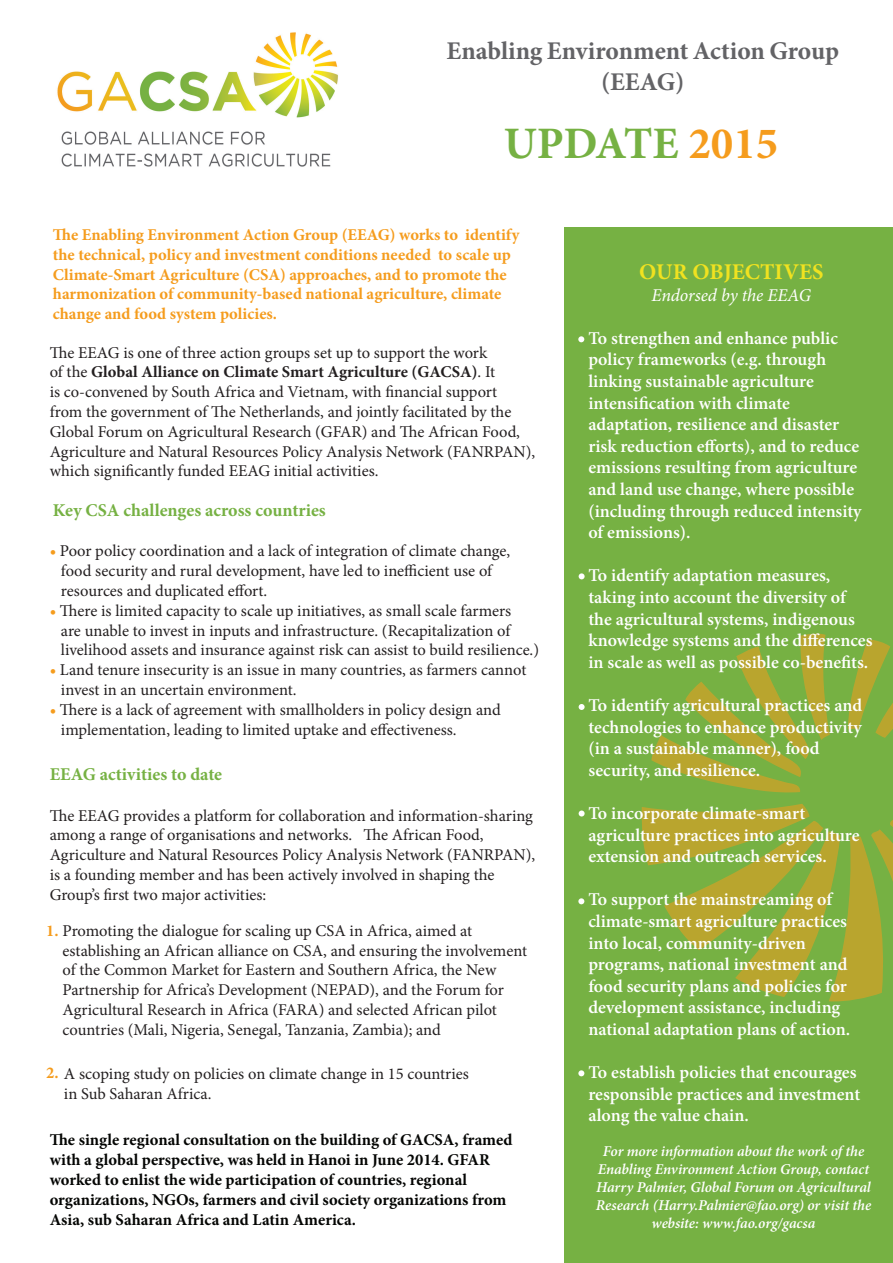
<style>
.page{position:relative;width:893px;height:1263px;background:#fff}
.page>*{position:absolute;margin:0;border:0;box-sizing:border-box;transform-origin:0 0}
.t1{font:700 45px "Minion Pro";color:#76b143}
.t2{font:700 25.5px/30.6px "Minion Pro";letter-spacing:-.005em;color:#636366;text-align:center}
.t3{font:700 22.5px "Minion Pro";color:#f0e220}
.t4{font:600 18px/21.6px "Minion Pro";color:#fff}
.t5{font:700 18px "Minion Pro";color:#76b143}
.t6{font:italic 18px "Minion Pro";letter-spacing:-.005em;color:#fff}
.t7{font:16.5px/19.8px "Minion Pro";color:#231f20}
.t8{font:700 16.5px/19.8px "Minion Pro";color:#040503}
.t9{font:700 16.5px/19.8px "Minion Pro";color:#f59c1d}
.t10{font:italic 600 15px/18px "Minion Pro";letter-spacing:-.005em;color:#fff;text-align:center}
.s1{color:#f59c1d}
.s2{font-weight:700}
.s3{font-weight:700;color:#f59c1d}
</style>
<div class="page">
<div style="left:564px;top:228px;width:329px;height:1035px;background:#76b143"></div>
<img style="left:57px;top:32px;width:281px;height:135px">
<svg style="left:641px;top:633px;width:252px;height:369px"></svg>
<svg style="left:578px;top:336px;width:6px;height:6px"></svg>
<svg style="left:579px;top:573px;width:6px;height:6px"></svg>
<svg style="left:579px;top:704px;width:6px;height:6px"></svg>
<svg style="left:579px;top:810px;width:6px;height:6px"></svg>
<svg style="left:578px;top:898px;width:6px;height:6px"></svg>
<svg style="left:578px;top:1070px;width:6px;height:6px"></svg>
<p class="t2" style="left:446px;top:36px;width:394px">Enabling Environment Action Group (EEAG)</p>
<p class="t1" style="left:504px;top:112px;width:276px">UPDATE <span class="s1">2015</span></p>
<p class="t9" style="left:53px;top:225px;width:468px">The Enabling Environment Action Group (EEAG) works to identify the technical, policy and investment conditions needed to scale up Climate-Smart Agriculture (CSA) approaches, and to promote the harmonization of community-based national agriculture, climate change and food system policies.</p>
<p class="t7" style="left:50px;top:342px;width:487px">The EEAG is one of three action groups set up to support the work<br>of the <span class="s2">Global Alliance on Climate Smart Agriculture (GACSA)</span>. It<br>is co-convened by South Africa and Vietnam, with financial support<br>from the government of The Netherlands, and jointly facilitated by the Global Forum on Agricultural Research (GFAR) and The African Food, Agriculture and Natural Resources Policy Analysis Network (FANRPAN), which significantly funded EEAG initial activities.</p>
<p class="t5" style="left:53px;top:497px;width:274px">Key CSA challenges across countries</p>
<p class="t7" style="left:61px;top:541px;width:451px;text-indent:-11px"><span class="s3">•</span> Poor policy coordination and a lack of integration of climate change, food security and rural development, have led to inefficient use of resources and duplicated effort.</p>
<p class="t7" style="left:61px;top:601px;width:480px;text-indent:-11px"><span class="s3">•</span> There is limited capacity to scale up initiatives, as small scale farmers<br>are unable to invest in inputs and infrastructure. (Recapitalization of livelihood assets and insurance against risk can assist to build resilience.)</p>
<p class="t7" style="left:61px;top:660px;width:467px;text-indent:-11px"><span class="s3">•</span> Land tenure insecurity is an issue in many countries, as farmers cannot invest in an uncertain environment.</p>
<p class="t7" style="left:61px;top:700px;width:441px;text-indent:-11px"><span class="s3">•</span> There is a lack of agreement with smallholders in policy design and implementation, leading to limited uptake and effectiveness.</p>
<p class="t5" style="left:50px;top:762px;width:174px">EEAG activities to date</p>
<p class="t7" style="left:50px;top:805px;width:487px">The EEAG provides a platform for collaboration and information-sharing among a range of organisations and networks. The African Food, Agriculture and Natural Resources Policy Analysis Network (FANRPAN), is a founding member and has been actively involved in shaping the Group’s first two major activities:</p>
<p class="t7" style="left:46px;top:921px;width:427px"><span class="s3">1.</span> Promoting the dialogue for scaling up CSA in Africa, aimed at</p>
<p class="t7" style="left:63px;top:940px;width:466px">establishing an African alliance on CSA, and ensuring the involvement of the Common Market for Eastern and Southern Africa, the New Partnership for Africa’s Development (NEPAD), and the Forum for Agricultural Research in Africa (FARA) and selected African pilot countries (Mali, Nigeria, Senegal, Tanzania, Zambia); and</p>
<p class="t7" style="left:46px;top:1064px;width:424px"><span class="s3">2.</span> A scoping study on policies on climate change in 15 countries</p>
<p class="t7" style="left:64px;top:1083px;width:149px">in Sub Saharan Africa.</p>
<p class="t8" style="left:50px;top:1130px;width:464px">The single regional consultation on the building of GACSA, framed with a global perspective, was held in Hanoi in June 2014. GFAR worked to enlist the wide participation of countries, regional organizations, NGOs, farmers and civil society organizations from Asia, sub Saharan Africa and Latin America.</p>
<p class="t3" style="left:639px;top:256px;width:186px">OUR OBJECTIVES</p>
<p class="t6" style="left:652px;top:282px;width:161px">Endorsed by the EEAG</p>
<p class="t4" style="left:588px;top:327px;width:275px">To strengthen and enhance public policy frameworks (e.g. through linking sustainable agriculture intensification with climate adaptation, resilience and disaster risk reduction efforts), and to reduce emissions resulting from agriculture and land use change, where possible (including through reduced intensity of emissions).</p>
<p class="t4" style="left:588px;top:565px;width:286px">To identify adaptation measures, taking into account the diversity of the agricultural systems, indigenous knowledge systems and the differences in scale as well as possible co-benefits.</p>
<p class="t4" style="left:588px;top:694px;width:275px">To identify agricultural practices and technologies to enhance productivity (in a sustainable manner), food security, and resilience.</p>
<p class="t4" style="left:588px;top:802px;width:273px">To incorporate climate-smart agriculture practices into agriculture extension and outreach services.</p>
<p class="t4" style="left:588px;top:889px;width:263px">To support the mainstreaming of climate-smart agriculture practices into local, community-driven programs, national investment and food security plans and policies for development assistance, including national adaptation plans of action.</p>
<p class="t4" style="left:588px;top:1061px;width:273px">To establish policies that encourages responsible practices and investment along the value chain.</p>
<p class="t10" style="left:596px;top:1142px;width:277px">For more information about the work of the Enabling Environment Action Group, contact Harry Palmier, Global Forum on Agricultural Research (Harry.Palmier@fao.org) or visit the website: www.fao.org/gacsa</p>
</div>
